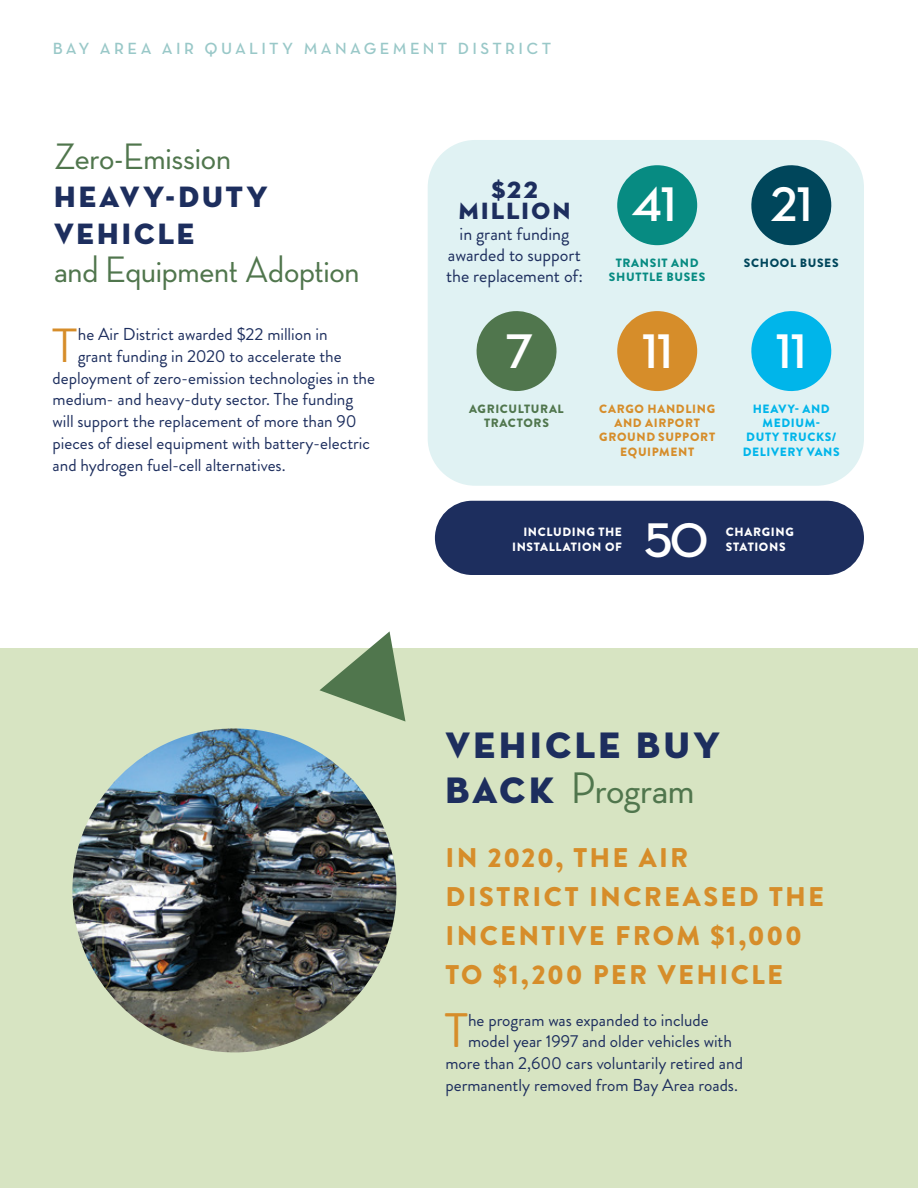
<style>
.page{position:relative;width:918px;height:1188px;background:#fff}
.page>*{position:absolute;margin:0;border:0;box-sizing:border-box;transform-origin:0 0}
.t1{font:49.5px "Neutra Disp Bold Alt";letter-spacing:-.015em;color:#fff}
.t2{font:500 49.2px "Neutra Disp";color:#d68d2a}
.t3{font:48.3px "Brandon Grotesque";color:#d68d2a}
.t4{font:500 45px "Neutra Disp";letter-spacing:-.01em;color:#50764d}
.t5{font:500 37.5px "Neutra Disp";letter-spacing:-.01em;color:#50764d}
.t6{font:37.5px "Neutra Disp Titling";letter-spacing:.1em;color:#1d2e5e}
.t7{font:30px/37.5px "Neutra Disp Titling";letter-spacing:.105em;color:#1d2e5e}
.t8{font:900 27px/39px "Brandon Grotesque";letter-spacing:.08em;color:#d68d2a}
.t9{font:24px/21.8px "Neutra Disp Titling";letter-spacing:.105em;color:#1d2e5e;text-align:center}
.t10{font:18px/21px "Brandon Grotesque";letter-spacing:-.005em;color:#1d2e5e;text-align:center}
.t11{font:17.25px "Brandon Grotesque";color:#1d2e5e}
.t12{font:16.5px "Neutra Text Demi Alt";letter-spacing:.2em;color:#99c8c8}
.t13{font:900 12px/14.4px "Brandon Grotesque";letter-spacing:.055em;color:#d68d2a;text-align:center}
.t14{font:900 12px/15px "Brandon Grotesque";letter-spacing:.055em;color:#fff}
.t15{font:900 12px/14.4px "Brandon Grotesque";letter-spacing:.055em;color:#00b5ea;text-align:center}
.t16{font:900 12px/14.4px "Brandon Grotesque";letter-spacing:.055em;color:#078b82;text-align:center}
.t17{font:900 12px/14.4px "Brandon Grotesque";letter-spacing:.055em;color:#50764d;text-align:center}
.t18{font:900 12px "Brandon Grotesque";letter-spacing:.055em;color:#00465b}
.s1{font-family:"Neutra Disp Titling";font-weight:400;font-size:37.5px;color:#1d2e5e}
</style>
<div class="page">
<div style="left:0;top:648px;width:918px;height:540px;background:#d7e4c2"></div>
<svg style="left:320px;top:631px;width:85px;height:91px"></svg>
<img style="left:72px;top:728px;width:324px;height:324px;border-radius:162px">
<div style="left:428px;top:140px;width:436px;height:346px;background:#e0f2f3;border-radius:48px"></div>
<div style="left:435px;top:501px;width:429px;height:74px;background:#1d2e5e;border-radius:37px"></div>
<div style="left:617px;top:165px;width:80px;height:80px;background:#078b82;border-radius:50%"></div>
<svg style="left:751px;top:165px;width:81px;height:81px"></svg>
<svg style="left:751px;top:311px;width:81px;height:81px"></svg>
<div style="left:617px;top:311px;width:80px;height:80px;background:#d68d2a;border-radius:50%"></div>
<svg style="left:476px;top:311px;width:81px;height:80px"></svg>
<p class="t12" style="left:53px;top:38px;width:500px">BAY AREA AIR QUALITY MANAGEMENT DISTRICT</p>
<h3 class="t5" style="left:54px;top:136px;width:178px">Zero-Emission</h3>
<h3 class="t7" style="left:54px;top:178px;width:215px">HEAVY-DUTY<br>VEHICLE</h3>
<h3 class="t5" style="left:54px;top:248px;width:307px">and Equipment Adoption</h3>
<h2 class="t2" style="left:51px;top:318px;width:28px">T</h2>
<p class="t11" style="left:78px;top:322px;width:251px">he Air District awarded $22 million in</p>
<p class="t11" style="left:78px;top:344px;width:265px">grant funding in 2020 to accelerate the</p>
<p class="t11" style="left:53px;top:366px;width:324px">deployment of zero-emission technologies in the</p>
<p class="t11" style="left:53px;top:388px;width:302px">medium- and heavy-duty sector. The funding</p>
<p class="t11" style="left:53px;top:409px;width:306px">will support the replacement of more than 90</p>
<p class="t11" style="left:53px;top:431px;width:319px">pieces of diesel equipment with battery-electric</p>
<p class="t11" style="left:53px;top:453px;width:235px">and hydrogen fuel-cell alternatives.</p>
<h3 class="t9" style="left:459px;top:179px;width:113px">$22<br>MILLION</h3>
<p class="t10" style="left:446px;top:224px;width:138px">in grant funding awarded to support the replacement of:</p>
<h1 class="t1" style="left:631px;top:176px;width:46px">41</h1>
<p class="t16" style="left:609px;top:256px;width:98px">TRANSIT AND<br>SHUTTLE BUSES</p>
<h1 class="t1" style="left:505px;top:324px;width:29px">7</h1>
<p class="t17" style="left:469px;top:401px;width:96px">AGRICULTURAL<br>TRACTORS</p>
<h1 class="t1" style="left:642px;top:324px;width:32px">11</h1>
<p class="t13" style="left:599px;top:401px;width:117px">CARGO HANDLING<br>AND AIRPORT<br>GROUND SUPPORT<br>EQUIPMENT</p>
<h1 class="t1" style="left:770px;top:176px;width:44px">21</h1>
<p class="t18" style="left:744px;top:254px;width:96px">SCHOOL BUSES</p>
<h1 class="t1" style="left:776px;top:324px;width:32px">11</h1>
<p class="t15" style="left:743px;top:401px;width:99px">HEAVY- AND<br>MEDIUM-<br>DUTY TRUCKS/<br>DELIVERY VANS</p>
<p class="t14" style="left:512px;top:525px;width:111px;text-align:right">INCLUDING THE<br>INSTALLATION OF</p>
<h1 class="t1" style="left:644px;top:513px;width:65px">50</h1>
<p class="t14" style="left:726px;top:525px;width:69px">CHARGING<br>STATIONS</p>
<h3 class="t6" style="left:445px;top:721px;width:276px">VEHICLE BUY</h3>
<h3 class="t4" style="left:445px;top:763px;width:251px"><span class="s1">BACK</span> Program</h3>
<h3 class="t8" style="left:446px;top:838px;width:380px">IN 2020, THE AIR<br>DISTRICT INCREASED THE<br>INCENTIVE FROM $1,000<br>TO $1,200 PER VEHICLE</h3>
<h3 class="t3" style="left:445px;top:998px;width:25px">T</h3>
<p class="t11" style="left:468px;top:1008px;width:242px">he program was expanded to include</p>
<p class="t11" style="left:468px;top:1030px;width:265px">model year 1997 and older vehicles with</p>
<p class="t11" style="left:445px;top:1051px;width:299px">more than 2,600 cars voluntarily retired and</p>
<p class="t11" style="left:445px;top:1073px;width:294px">permanently removed from Bay Area roads.</p>
</div>
